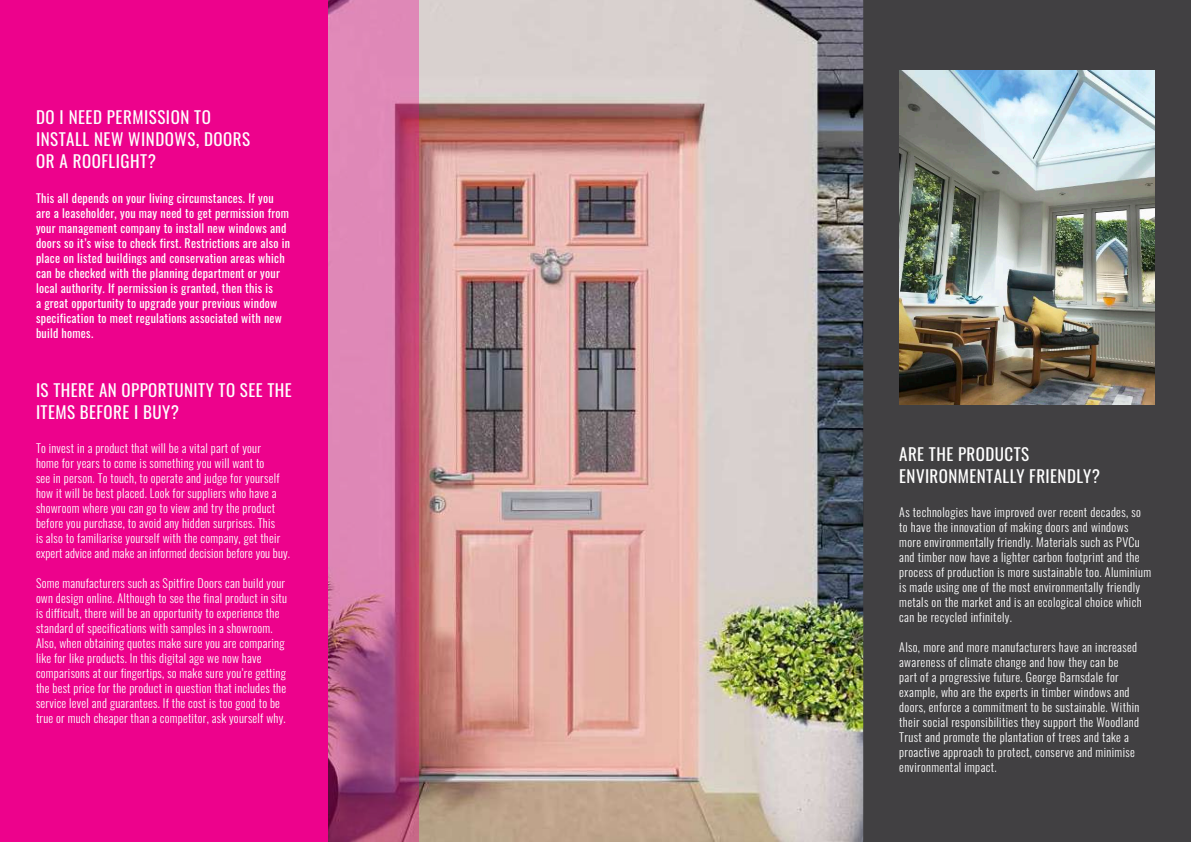
<style>
.page{position:relative;width:1191px;height:842px;background:#fff}
.page>*{position:absolute;margin:0;border:0;box-sizing:border-box;transform-origin:0 0}
.t1{font:17px/22px "Oswald";letter-spacing:.025em;color:#fff}
.t2{font:300 12px/15px "Oswald";letter-spacing:.02em;color:#fff}
.t3{font:12px/15px "Oswald";letter-spacing:.02em;color:#fff}
</style>
<div class="page">
<img style="left:418px;top:0;width:445px;height:842px">
<div style="left:863px;top:1px;width:327px;height:840px;background:#414042"></div>
<div style="left:0;top:0;width:328px;height:842px;background:#ed028c"></div>
<img style="left:899px;top:70px;width:256px;height:335px">
<svg style="left:328px;top:0;width:90px;height:842px;background:#c76c9b"></svg>
<h1 class="t1" style="left:36px;top:105px;width:216px">DO I NEED PERMISSION TO<br>INSTALL NEW WINDOWS, DOORS<br>OR A ROOFLIGHT?</h1>
<p class="t3" style="left:36px;top:190px;width:256px">This all depends on your living circumstances. If you are a leaseholder, you may need to get permission from your management company to install new windows and doors so it’s wise to check first. Restrictions are also in place on listed buildings and conservation areas which can be checked with the planning department or your local authority. If permission is granted, then this is<br>a great opportunity to upgrade your previous window specification to meet regulations associated with new build homes.</p>
<h1 class="t1" style="left:36px;top:377px;width:257px">IS THERE AN OPPORTUNITY TO SEE THE<br>ITEMS BEFORE I BUY?</h1>
<p class="t2" style="left:36px;top:439px;width:255px">To invest in a product that will be a vital part of your<br>home for years to come is something you will want to<br>see in person. To touch, to operate and judge for yourself how it will be best placed. Look for suppliers who have a showroom where you can go to view and try the product before you purchase, to avoid any hidden surprises. This<br>is also to familiarise yourself with the company, get their expert advice and make an informed decision before you buy.</p>
<p class="t2" style="left:36px;top:574px;width:252px">Some manufacturers such as Spitfire Doors can build your own design online. Although to see the final product in situ is difficult, there will be an opportunity to experience the standard of specifications with samples in a showroom.<br>Also, when obtaining quotes make sure you are comparing like for like products. In this digital age we now have comparisons at our fingertips, so make sure you’re getting the best price for the product in question that includes the service level and guarantees. If the cost is too good to be true or much cheaper than a competitor, ask yourself why.</p>
<h1 class="t1" style="left:899px;top:442px;width:202px">ARE THE PRODUCTS<br>ENVIRONMENTALLY FRIENDLY?</h1>
<p class="t2" style="left:899px;top:503px;width:253px">As technologies have improved over recent decades, so to have the innovation of making doors and windows more environmentally friendly. Materials such as PVCu and timber now have a lighter carbon footprint and the process of production is more sustainable too. Aluminium is made using one of the most environmentally friendly metals on the market and is an ecological choice which can be recycled infinitely.</p>
<p class="t2" style="left:899px;top:638px;width:242px">Also, more and more manufacturers have an increased awareness of climate change and how they can be<br>part of a progressive future. George Barnsdale for example, who are the experts in timber windows and doors, enforce a commitment to be sustainable. Within their social responsibilities they support the Woodland Trust and promote the plantation of trees and take a proactive approach to protect, conserve and minimise environmental impact.</p>
</div>
